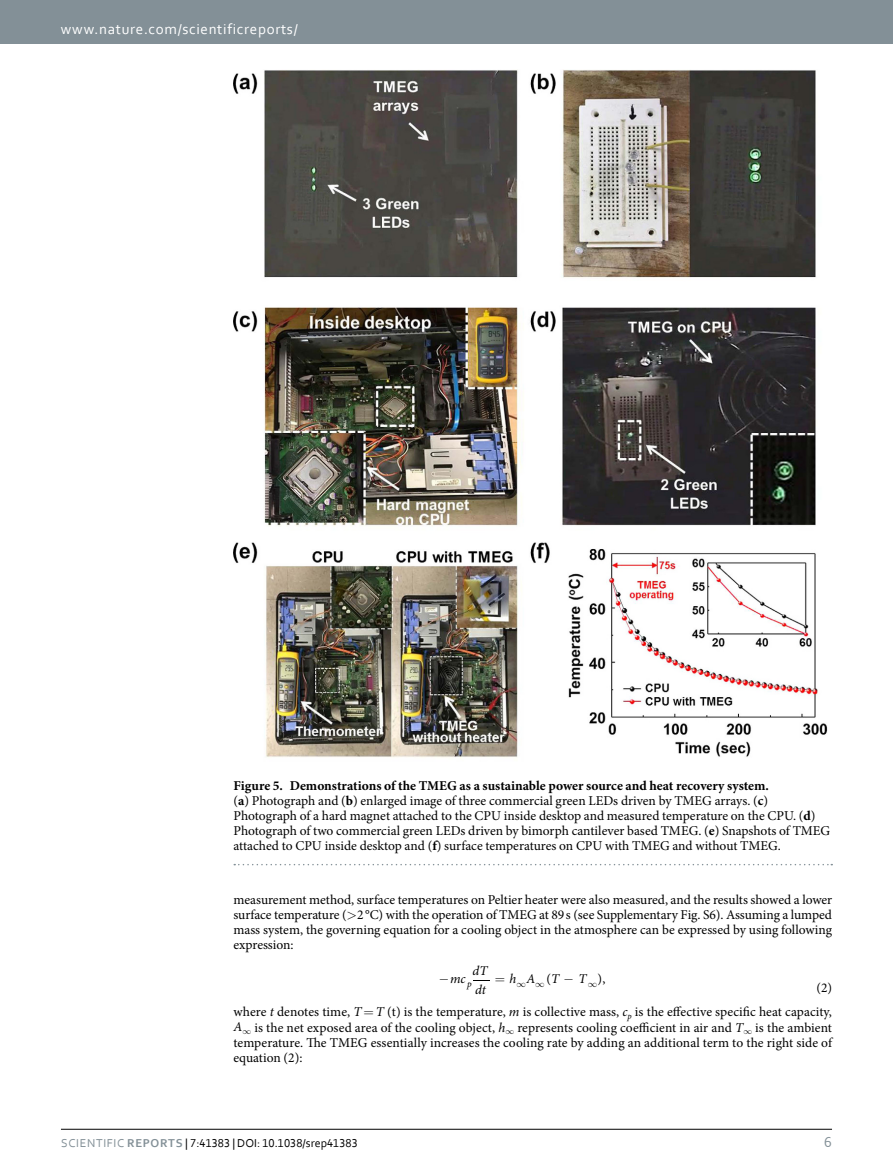
<style>
.page{position:relative;width:893px;height:1174px;background:#fff}
.page>*{position:absolute;margin:0;border:0;box-sizing:border-box;transform-origin:0 0}
.t1{font:15px "Corbel";letter-spacing:.045em;color:#fff}
.t2{font:15px "Corbel";color:#839097}
.t3{font:13.5px/15px "Minion Pro";color:#000;text-align:justify}
.t4{font:italic 13.35px/19px "Minion Pro";color:#000}
.t5{font:13.35px "Minion Pro";color:#000}
.t6{font:12px "Corbel";color:#000}
.t7{font:italic 9.45px "Minion Pro";color:#000}
.s1{font-weight:700}
.s2{font-style:normal}
.s3{font-style:italic}
.s4{color:#839097}
.s5{font-weight:700;color:#839097}
</style>
<div class="page">
<div style="left:0;top:0;width:893px;height:43px;background:#839097"></div>
<hr style="left:61px;top:1129px;width:771px;height:1px;background:#000">
<svg style="left:473px;top:980px;width:17px;height:1px"></svg>
<img style="left:233px;top:70px;width:594px;height:688px">
<svg style="left:234px;top:864px;width:598px;height:1px"></svg>
<p class="t1" style="left:61px;top:19px;width:238px">www.nature.com/scientificreports/</p>
<p class="t3" style="left:233px;top:778px;width:598px;text-align:left"><span class="s1">Figure 5. Demonstrations of the TMEG as a sustainable power source and heat recovery system.<br></span>(<span class="s1">a</span>) Photograph and (<span class="s1">b</span>) enlarged image of three commercial green LEDs driven by TMEG arrays. (<span class="s1">c</span>)<br>Photograph of a hard magnet attached to the CPU inside desktop and measured temperature on the CPU. (<span class="s1">d</span>)<br>Photograph of two commercial green LEDs driven by bimorph cantilever based TMEG. (<span class="s1">e</span>) Snapshots of TMEG attached to CPU inside desktop and (<span class="s1">f</span>) surface temperatures on CPU with TMEG and without TMEG.</p>
<p class="t3" style="left:233px;top:892px;width:600px">measurement method, surface temperatures on Peltier heater were also measured, and the results showed a lower surface temperature ( 2°C) with the operation of TMEG at 89s (see Supplementary Fig. S6). Assuming a lumped mass system, the governing equation for a cooling object in the atmosphere can be expressed by using following expression:</p>
<p class="t4" style="left:439px;top:969px;width:28px">−mc</p>
<p class="t4" style="left:510px;top:969px;width:94px">h A <span class="s2">(</span>T − ∞<span class="s2">)</span></p>
<p class="t4" style="left:472px;top:961px;width:16px">dT dt</p>
<p class="t4" style="left:578px;top:969px;width:29px">T <span class="s2">,</span></p>
<p class="t7" style="left:467px;top:977px;width:6px">p</p>
<p class="t3" style="left:233px;top:1004px;width:600px">where <span class="s3">t</span> denotes time, <span class="s3">T T</span> (t) is the temperature, <span class="s3">m</span> is collective mass, <span class="s3">c</span><sub>p</sub> is the effective specific heat capacity, <span class="s3">A</span>∞ is the net exposed area of the cooling object, <span class="s3">h</span>∞ represents cooling coefficient in air and <span class="s3">T</span>∞ is the ambient temperature. The TMEG essentially increases the cooling rate by adding an additional term to the right side of equation (2):</p>
<p class="t5" style="left:816px;top:978px;width:17px">(2)</p>
<p class="t6" style="left:61px;top:1135px;width:298px"><span class="s4">Scientific</span> <span class="s5">REPORTS</span> | 7:41383 | DOI: 10.1038/srep41383</p>
<p class="t2" style="left:824px;top:1132px;width:9px">6</p>
</div>
